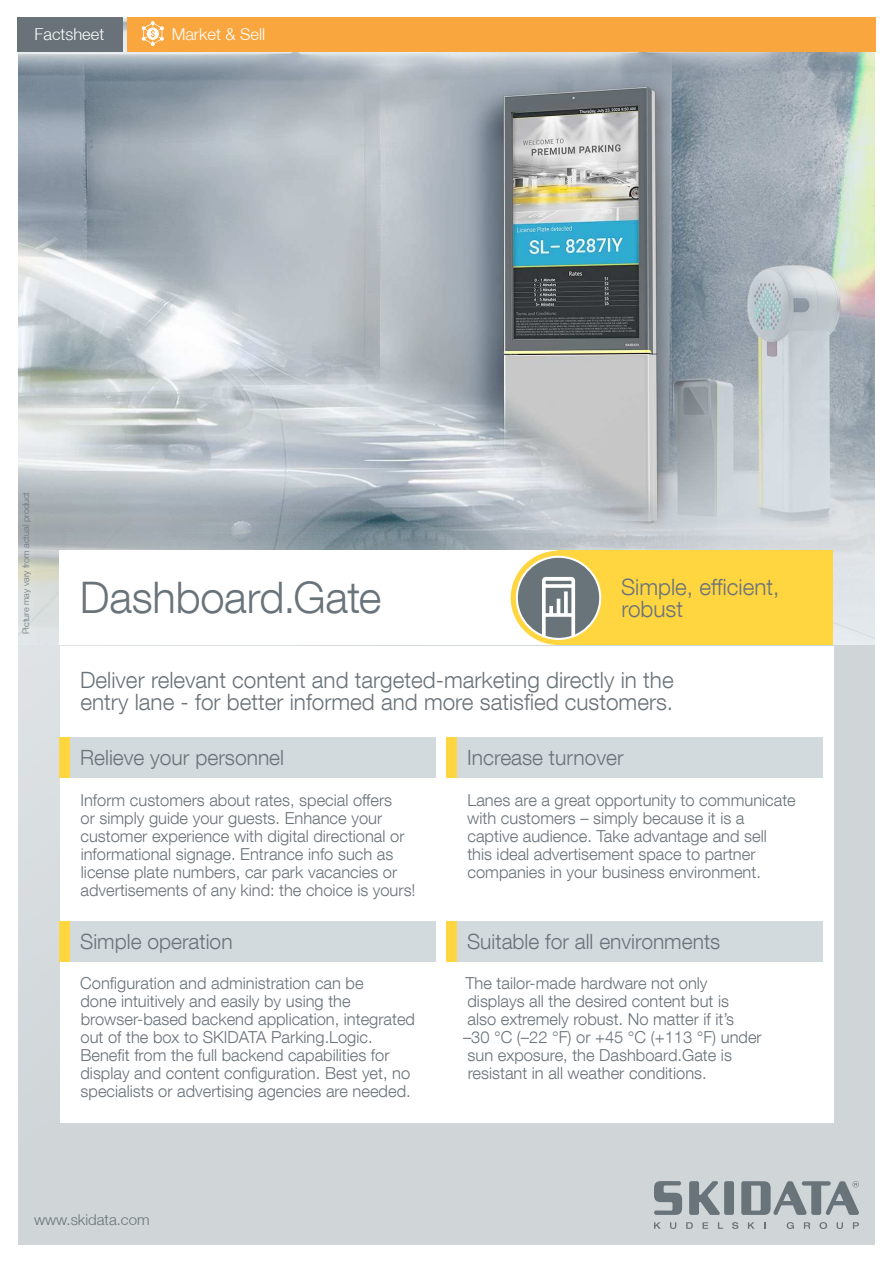
<style>
.page{position:relative;width:893px;height:1263px;background:#d0d5d8}
.page>*{position:absolute;margin:0;border:0;box-sizing:border-box;transform-origin:0 0}
.t1{font:300 43.5px "Helvetica Neue LT Com";letter-spacing:-.005em;color:#69737a}
.t2{font:300 22.5px/22.5px "Helvetica Neue LT Com";color:#69737a}
.t3{font:300 21px "Helvetica Neue LT Com";color:#69737a}
.t4{font:300 16.5px/18px "Helvetica Neue LT Com";color:#69737a}
.t5{font:300 16.5px "Helvetica Neue LT";color:#fff}
.t6{font:300 15px "Helvetica Neue LT";color:#69737a}
.t7{font:300 9px "Helvetica Neue LT";color:#69737a}
</style>
<div class="page">
<img style="left:19px;top:17px;width:857px;height:628px">
<div style="left:0;top:0;width:19px;height:1263px;background:#fff"></div>
<div style="left:0;top:0;width:893px;height:17px;background:#fff"></div>
<div style="left:0;top:1246px;width:893px;height:17px;background:#fff"></div>
<div style="left:876px;top:0;width:17px;height:1263px;background:#fff"></div>
<svg style="left:654px;top:1222px;width:7px;height:7px"></svg>
<svg style="left:670px;top:1222px;width:6px;height:7px"></svg>
<svg style="left:686px;top:1222px;width:7px;height:7px"></svg>
<svg style="left:702px;top:1222px;width:6px;height:7px"></svg>
<svg style="left:718px;top:1222px;width:5px;height:7px"></svg>
<svg style="left:732px;top:1222px;width:6px;height:7px"></svg>
<svg style="left:748px;top:1222px;width:7px;height:7px"></svg>
<svg style="left:787px;top:1222px;width:7px;height:7px"></svg>
<svg style="left:804px;top:1222px;width:6px;height:7px"></svg>
<svg style="left:819px;top:1222px;width:8px;height:7px"></svg>
<svg style="left:837px;top:1222px;width:6px;height:7px"></svg>
<svg style="left:853px;top:1222px;width:6px;height:7px"></svg>
<svg style="left:654px;top:1181px;width:28px;height:34px"></svg>
<div style="left:724px;top:1181px;width:10px;height:34px;background:#69737a;border-radius:2px"></div>
<svg style="left:741px;top:1181px;width:118px;height:34px"></svg>
<svg style="left:689px;top:1181px;width:31px;height:34px"></svg>
<div style="left:60px;top:647px;width:773px;height:476px;background:#fff"></div>
<div style="left:60px;top:551px;width:537px;height:94px;background:#fff"></div>
<div style="left:557px;top:551px;width:276px;height:94px;background:#ffd540"></div>
<div style="left:60px;top:737px;width:376px;height:41px;background:#d3dade"></div>
<div style="left:446px;top:737px;width:377px;height:41px;background:#d3dade"></div>
<div style="left:446px;top:737px;width:11px;height:41px;background:#ffd540"></div>
<div style="left:60px;top:737px;width:10px;height:41px;background:#ffd540"></div>
<div style="left:60px;top:921px;width:376px;height:40px;background:#d3dade"></div>
<div style="left:446px;top:921px;width:377px;height:40px;background:#d3dade"></div>
<div style="left:446px;top:921px;width:11px;height:40px;background:#ffd540"></div>
<div style="left:60px;top:921px;width:10px;height:40px;background:#ffd540"></div>
<div style="left:127px;top:17px;width:749px;height:34px;background:#faa63f"></div>
<svg style="left:142px;top:21px;width:22px;height:25px"></svg>
<div style="left:17px;top:17px;width:106px;height:34px;background:#687278"></div>
<div style="left:511px;top:551px;width:95px;height:94px;background:#ffd540;border-radius:50%"></div>
<svg style="left:516px;top:556px;width:85px;height:84px"></svg>
<p class="t5" style="left:35px;top:28px;width:71px">Factsheet</p>
<p class="t5" style="left:172px;top:28px;width:95px">Market &amp; Sell</p>
<p class="t7" style="left:23px;top:634px;width:144px;rotate:-90deg">Picture may vary from actual product</p>
<h1 class="t1" style="left:80px;top:582px;width:303px">Dashboard.Gate</h1>
<h2 class="t2" style="left:621px;top:575px;width:160px">Simple, efficient, robust</h2>
<h2 class="t2" style="left:80px;top:671px;width:595px">Deliver relevant content and targeted-marketing directly in the entry lane - for better informed and more satisfied customers.</h2>
<p class="t3" style="left:80px;top:750px;width:205px">Relieve your personnel</p>
<p class="t4" style="left:80px;top:792px;width:337px">Inform customers about rates, special offers<br>or simply guide your guests. Enhance your customer experience with digital directional or informational signage. Entrance info such as license plate numbers, car park vacancies or advertisements of any kind: the choice is yours!</p>
<p class="t3" style="left:80px;top:933px;width:154px">Simple operation</p>
<p class="t4" style="left:80px;top:974px;width:336px">Configuration and administration can be<br>done intuitively and easily by using the browser-based backend application, integrated out of the box to SKIDATA Parking.Logic.<br>Benefit from the full backend capabilities for display and content configuration. Best yet, no specialists or advertising agencies are needed.</p>
<p class="t6" style="left:34px;top:1214px;width:117px">www.skidata.com</p>
<p class="t3" style="left:467px;top:750px;width:158px">Increase turnover</p>
<p class="t4" style="left:467px;top:792px;width:330px">Lanes are a great opportunity to communicate with customers – simply because it is a captive audience. Take advantage and sell<br>this ideal advertisement space to partner companies in your business environment.</p>
<p class="t3" style="left:467px;top:933px;width:255px">Suitable for all environments</p>
<p class="t4" style="left:463px;top:976px;width:300px">The tailor-made hardware not only displays all the desired content but is<br>also extremely robust. No matter if it’s<br>–30 °C (–22 °F) or +45 °C (+113 °F) under sun exposure, the Dashboard.Gate is resistant in all weather conditions.</p>
</div>
